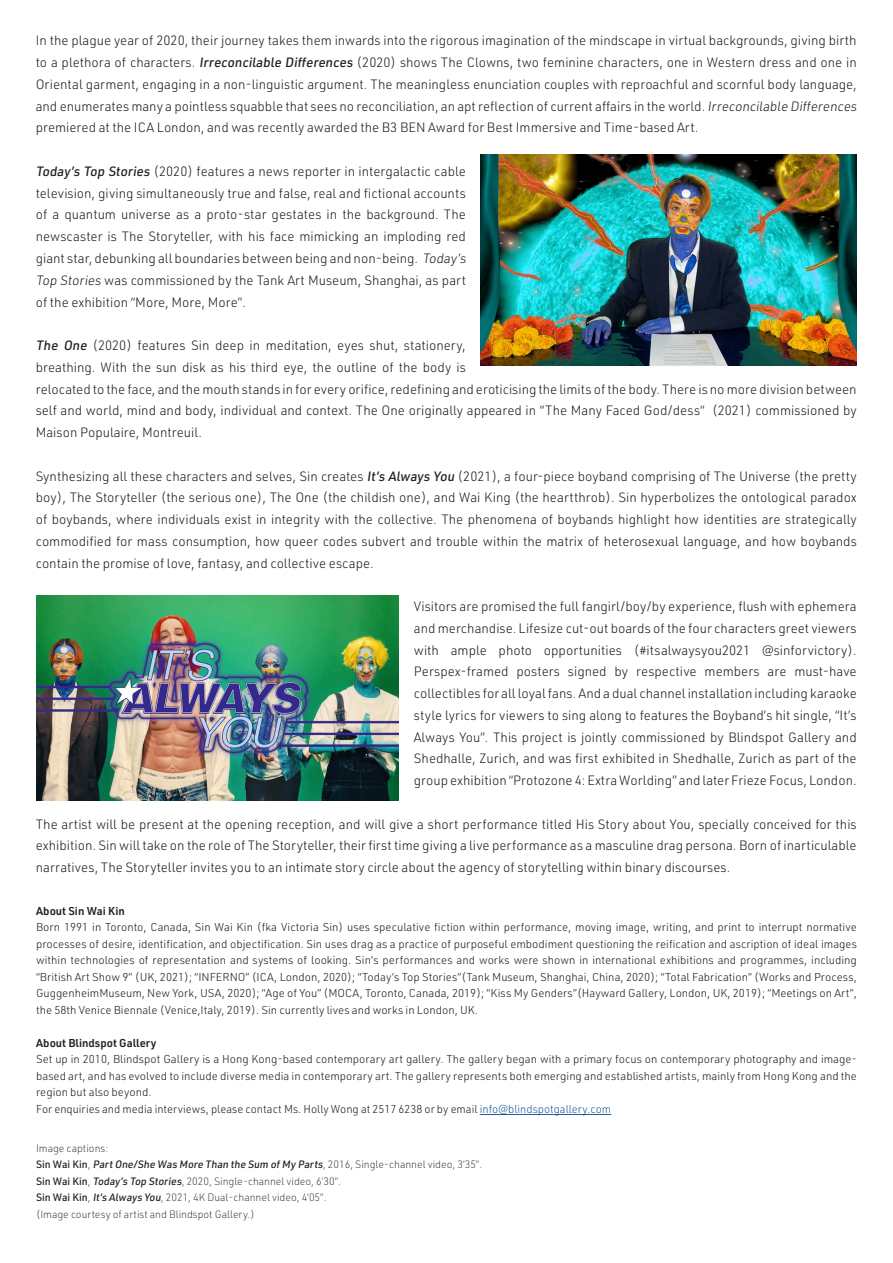
<style>
.page{position:relative;width:893px;height:1263px;background:#fff}
.page>*{position:absolute;margin:0;border:0;box-sizing:border-box;transform-origin:0 0}
.t1{font:300 13.35px/21.8px "URWDIN";color:#231f20}
.t2{font:300 11.25px/16.5px "URWDIN";color:#231f20;text-align:justify}
.t3{font:600 11.25px "URWDIN";color:#231f20}
.t4{font:200 10.5px "URWDIN";color:#231f20}
.t5{font:500 10.5px "URWDIN";color:#231f20}
.s1{font-weight:500}
.s2{color:#175d9e}
.s3{font-weight:200}
</style>
<div class="page">
<hr style="left:480px;top:1114px;width:131px;height:1px;background:#285b9c">
<img style="left:481px;top:154px;width:376px;height:212px">
<img style="left:36px;top:596px;width:363px;height:204px">
<p class="t1" style="left:36px;top:29px;width:825px">In the plague year of 2020, their journey takes them inwards into the rigorous imagination of the mindscape in virtual backgrounds, giving birth to a plethora of characters. <span class="s1">Irreconcilable Differences</span> (2020) shows The Clowns, two feminine characters, one in Western dress and one in Oriental garment, engaging in a non-linguistic argument. The meaningless enunciation couples with reproachful and scornful body language, and enumerates many a pointless squabble that sees no reconciliation, an apt reflection of current affairs in the world. Irreconcilable Differences premiered at the ICA London, and was recently awarded the B3 BEN Award for Best Immersive and Time-based Art.</p>
<p class="t1" style="left:36px;top:160px;width:434px"><span class="s1">Today’s Top Stories</span> (2020) features a news reporter in intergalactic cable television, giving simultaneously true and false, real and fictional accounts of a quantum universe as a proto-star gestates in the background. The newscaster is The Storyteller, with his face mimicking an imploding red giant star, debunking all boundaries between being and non-being. Today’s Top Stories was commissioned by the Tank Art Museum, Shanghai, as part of the exhibition “More, More, More”.</p>
<p class="t1" style="left:36px;top:334px;width:822px"><span class="s1">The One</span> (2020) features Sin deep in meditation, eyes shut, stationery,<br>breathing. With the sun disk as his third eye, the outline of the body is<br>relocated to the face, and the mouth stands in for every orifice, redefining and eroticising the limits of the body. There is no more division between self and world, mind and body, individual and context. The One originally appeared in “The Many Faced God/dess“ (2021) commissioned by Maison Populaire, Montreuil.</p>
<p class="t1" style="left:36px;top:464px;width:823px;text-align:justify">Synthesizing all these characters and selves, Sin creates <span class="s1">It’s Always You</span> (2021), a four-piece boyband comprising of The Universe (the pretty boy), The Storyteller (the serious one), The One (the childish one), and Wai King (the heartthrob). Sin hyperbolizes the ontological paradox of boybands, where individuals exist in integrity with the collective. The phenomena of boybands highlight how identities are strategically commodified for mass consumption, how queer codes subvert and trouble within the matrix of heterosexual language, and how boybands contain the promise of love, fantasy, and collective escape.</p>
<p class="t1" style="left:414px;top:595px;width:444px;text-align:justify">Visitors are promised the full fangirl/boy/by experience, flush with ephemera and merchandise. Lifesize cut-out boards of the four characters greet viewers with ample photo opportunities (#itsalwaysyou2021 @sinforvictory).<br>Perspex-framed posters signed by respective members are must-have collectibles for all loyal fans. And a dual channel installation including karaoke style lyrics for viewers to sing along to features the Boyband’s hit single, “It’s Always You”. This project is jointly commissioned by Blindspot Gallery and Shedhalle, Zurich, and was first exhibited in Shedhalle, Zurich as part of the group exhibition “Protozone 4: Extra Worlding” and later Frieze Focus, London.</p>
<p class="t1" style="left:36px;top:812px;width:822px;text-align:justify">The artist will be present at the opening reception, and will give a short performance titled His Story about You, specially conceived for this exhibition. Sin will take on the role of The Storyteller, their first time giving a live performance as a masculine drag persona. Born of inarticulable narratives, The Storyteller invites you to an intimate story circle about the agency of storytelling within binary discourses.</p>
<p class="t3" style="left:36px;top:903px;width:90px">About Sin Wai Kin</p>
<p class="t2" style="left:36px;top:919px;width:822px">Born 1991 in Toronto, Canada, Sin Wai Kin (fka Victoria Sin) uses speculative fiction within performance, moving image, writing, and print to interrupt normative processes of desire, identification, and objectification. Sin uses drag as a practice of purposeful embodiment questioning the reification and ascription of ideal images within technologies of representation and systems of looking. Sin’s performances and works were shown in international exhibitions and programmes, including “British Art Show 9” (UK, 2021); “INFERNO” (ICA, London, 2020); “Today’s Top Stories”(Tank Museum, Shanghai, China, 2020); “Total Fabrication” (Works and Process, GuggenheimMuseum, New York, USA, 2020); “Age of You” (MOCA, Toronto, Canada, 2019); “Kiss My Genders”(Hayward Gallery, London, UK, 2019); “Meetings on Art”, the 58th Venice Biennale (Venice,Italy, 2019). Sin currently lives and works in London, UK.</p>
<p class="t3" style="left:36px;top:1035px;width:122px">About Blindspot Gallery</p>
<p class="t2" style="left:36px;top:1051px;width:822px">Set up in 2010, Blindspot Gallery is a Hong Kong-based contemporary art gallery. The gallery began with a primary focus on contemporary photography and image&shy;based art, and has evolved to include diverse media in contemporary art. The gallery represents both emerging and established artists, mainly from Hong Kong and the region but also beyond.</p>
<p class="t2" style="left:36px;top:1100px;width:577px">For enquiries and media interviews, please contact Ms. Holly Wong at 2517 6238 or by email <span class="s2">info@blindspotgallery.com</span></p>
<p class="t4" style="left:36px;top:1141px;width:74px">Image captions:</p>
<p class="t5" style="left:36px;top:1157px;width:448px">Sin Wai Kin<span class="s3">,</span> Part One/She Was More Than the Sum of My Parts<span class="s3">, 2016, Single-channel video, 3’35”.</span></p>
<p class="t4" style="left:36px;top:1174px;width:306px"><span class="s1">Sin Wai Kin</span>, <span class="s1">Today’s Top Stories</span>, 2020, Single-channel video, 6’30”.</p>
<p class="t4" style="left:36px;top:1191px;width:292px"><span class="s1">Sin Wai Kin</span>, <span class="s1">It’s Always You</span>, 2021, 4K Dual-channel video, 4’05”.</p>
<p class="t4" style="left:36px;top:1207px;width:220px">(Image courtesy of artist and Blindspot Gallery.)</p>
</div>
